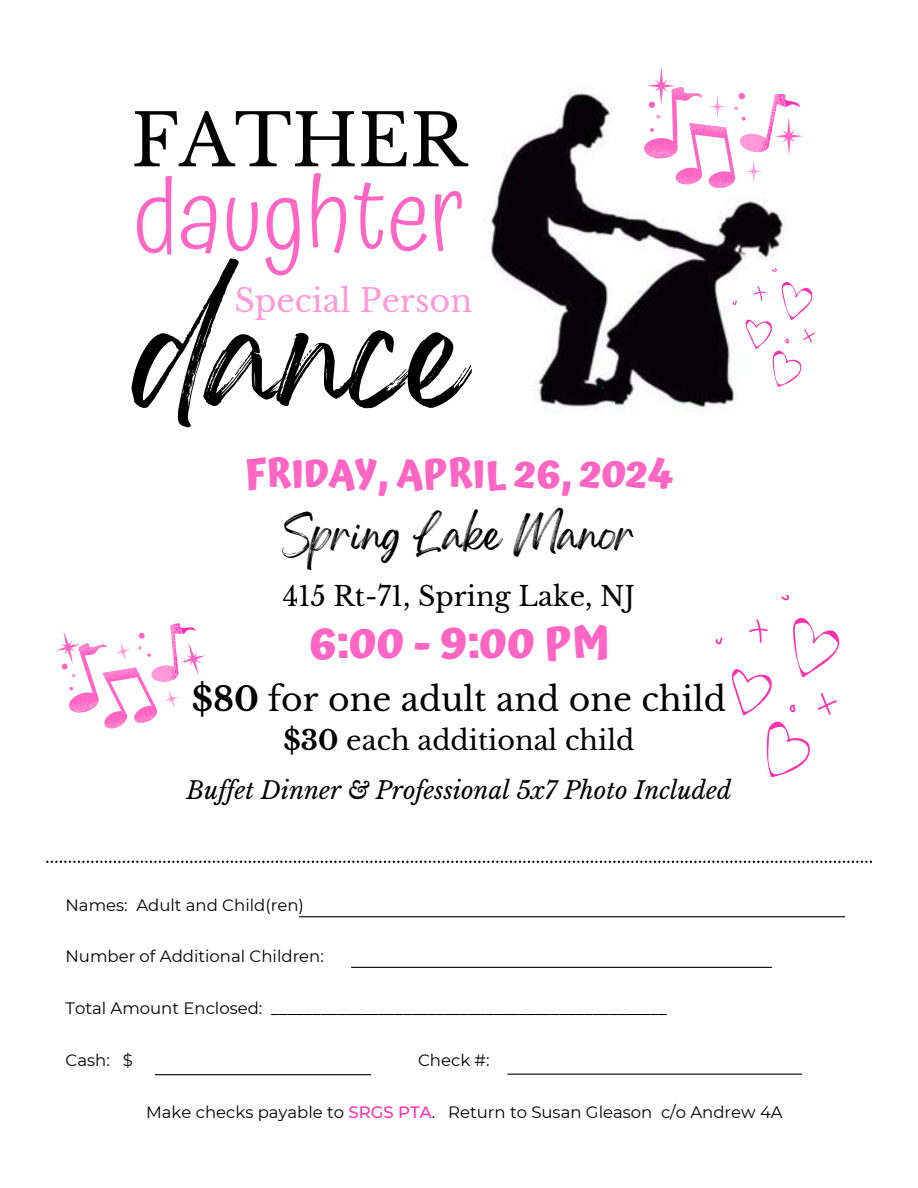
<style>
.page{position:relative;width:918px;height:1188px;background:#fff}
.page>*{position:absolute;margin:0;border:0;box-sizing:border-box;transform-origin:0 0}
.t1{font:114.15px "Gellatio";color:#000}
.t2{font:300 102.15px "Atma";color:#ff66c4}
.t3{font:71.55px "Libre Baskerville";color:#000}
.t4{font:700 43.5px "Atma";color:#ff66c4}
.t5{font:700 39px "Atma";color:#ff66c4}
.t6{font:33px "Libre Baskerville";color:#000}
.t7{font:33px "Gellatio";color:#000}
.t8{font:31.8px "Libre Baskerville";color:#ff99d8}
.t9{font:27px "Libre Baskerville";color:#000}
.t10{font:italic 24px "Libre Baskerville";color:#000}
.t11{font:16.5px "Montserrat";color:#000}
.t12{font:500 16.5px "Montserrat";color:#000}
.s1{font-weight:700}
.s2{font-weight:500;color:#ff31b0}
</style>
<div class="page">
<img style="left:491px;top:92px;width:295px;height:320px">
<hr style="left:299px;top:916px;width:546px;height:1px;background:#000">
<hr style="left:351px;top:967px;width:421px;height:1px;background:#000">
<hr style="left:155px;top:1074px;width:216px;height:1px;background:#000">
<hr style="left:508px;top:1074px;width:294px;height:1px;background:#000">
<svg style="left:46px;top:861px;width:826px;height:2px"></svg>
<svg style="left:732px;top:267px;width:83px;height:124px"></svg>
<svg style="left:781px;top:595px;width:9px;height:6px"></svg>
<svg style="left:715px;top:617px;width:125px;height:161px"></svg>
<svg style="left:644px;top:67px;width:159px;height:121px"></svg>
<svg style="left:56px;top:623px;width:149px;height:106px"></svg>
<p class="t3" style="left:131px;top:97px;width:337px">FATHER</p>
<p class="t2" style="left:133px;top:155px;width:332px">daughter</p>
<p class="t1" style="left:133px;top:326px;width:332px">dance</p>
<p class="t8" style="left:234px;top:281px;width:239px">Special Person</p>
<h2 class="t5" style="left:244px;top:451px;width:431px">FRIDAY, APRIL 26, 2024</h2>
<h2 class="t7" style="left:282px;top:526px;width:356px">Spring Lake Manor</h2>
<h2 class="t9" style="left:283px;top:580px;width:354px">415 Rt-71, Spring Lake, NJ</h2>
<h2 class="t4" style="left:310px;top:618px;width:300px">6:00 - 9:00 PM</h2>
<h2 class="t6" style="left:192px;top:679px;width:536px"><span class="s1">$80</span> for one adult and one child</h2>
<h2 class="t9" style="left:284px;top:724px;width:352px"><span class="s1">$30</span> each additional child</h2>
<h2 class="t10" style="left:187px;top:776px;width:546px">Buf et Dinner &amp; Professional 5x7 Photo Included</h2>
<h4 class="t11" style="left:66px;top:895px;width:240px">Names: Adult and Child(ren)</h4>
<h1 class="t11" style="left:66px;top:946px;width:260px">Number of Additional Children:</h1>
<p class="t11" style="left:66px;top:998px;width:198px">Total Amount Enclosed:</p>
<p class="t12" style="left:271px;top:998px;width:397px">________________________________________________</p>
<p class="t11" style="left:66px;top:1050px;width:46px">Cash:</p>
<p class="t11" style="left:123px;top:1050px;width:12px">$</p>
<p class="t11" style="left:418px;top:1050px;width:73px">Check #:</p>
<p class="t11" style="left:146px;top:1102px;width:638px">Make checks payable to <span class="s2">SRGS PTA</span>. Return to Susan Gleason c/o Andrew 4A</p>
</div>
